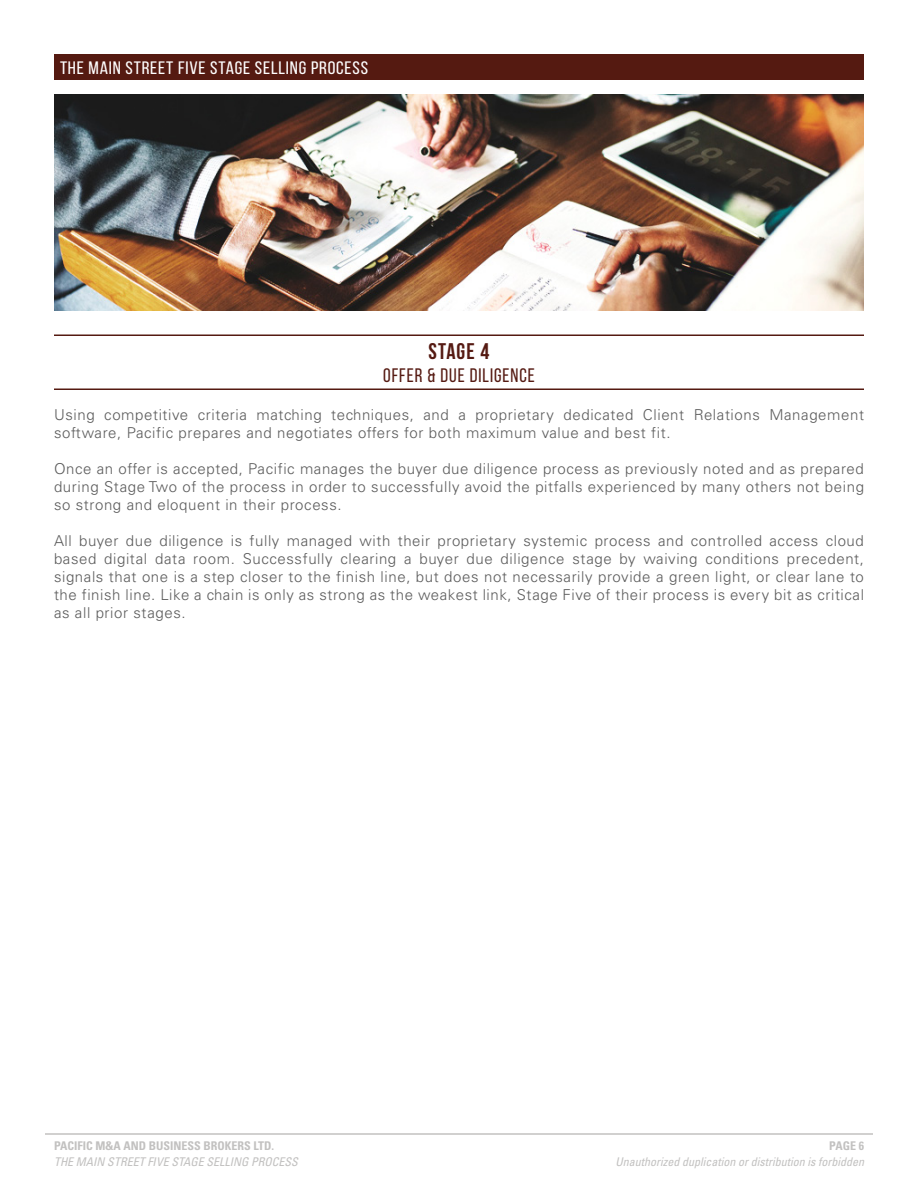
<style>
.page{position:relative;width:918px;height:1188px;background:#fff}
.page>*{position:absolute;margin:0;border:0;box-sizing:border-box;transform-origin:0 0}
.t1{font:700 22.5px "Bebas Neue";letter-spacing:.05em;color:#551a12}
.t2{font:19.5px "Bebas Neue";letter-spacing:.05em;color:#551a12}
.t3{font:18px "Bebas Neue";letter-spacing:.04em;color:#fff;scale:1.1 1}
.t4{font:300 15px/18px "Univers LT Std";letter-spacing:.04em;color:#5c5c5c;text-align:justify}
.t5{font:italic condensed 12px "Univers LT Std";color:#c2c1c0}
.t6{font:700 condensed 12px "Univers LT Std";color:#c2c1c0}
</style>
<div class="page">
<hr style="left:45px;top:1133px;width:828px;height:2px;background:#c2c1c0">
<div style="left:54px;top:54px;width:810px;height:26px;background:#551a11"></div>
<img style="left:54px;top:94px;width:810px;height:216px">
<hr style="left:54px;top:334px;width:810px;height:2px;background:#551a11">
<hr style="left:54px;top:388px;width:810px;height:2px;background:#551a11">
<p class="t3" style="left:60px;top:58px;width:282px">THE MAIN STREET FIVE STAGE SELLING PROCESS</p>
<h1 class="t1" style="left:429px;top:339px;width:62px">STAGE 4</h1>
<h2 class="t2" style="left:383px;top:365px;width:153px">OFFER &amp; DUE DILIGENCE</h2>
<p class="t4" style="left:54px;top:406px;width:812px">Using competitive criteria matching techniques, and a proprietary dedicated Client Relations Management software, Pacific prepares and negotiates offers for both maximum value and best fit.</p>
<p class="t4" style="left:54px;top:460px;width:812px">Once an offer is accepted, Pacific manages the buyer due diligence process as previously noted and as prepared during Stage Two of the process in order to successfully avoid the pitfalls experienced by many others not being so strong and eloquent in their process.</p>
<p class="t4" style="left:54px;top:532px;width:812px">All buyer due diligence is fully managed with their proprietary systemic process and controlled access cloud based digital data room. Successfully clearing a buyer due diligence stage by waiving conditions precedent, signals that one is a step closer to the finish line, but does not necessarily provide a green light, or clear lane to the finish line. Like a chain is only as strong as the weakest link, Stage Five of their process is every bit as critical as all prior stages.</p>
<p class="t6" style="left:54px;top:1139px;width:222px">PACIFIC M&amp;A AND BUSINESS BROKERS LTD.</p>
<p class="t5" style="left:54px;top:1154px;width:245px">THE MAIN STREET FIVE STAGE SELLING PROCESS</p>
<p class="t6" style="left:829px;top:1139px;width:36px">PAGE 6</p>
<p class="t5" style="left:615px;top:1154px;width:250px">Unauthorized duplication or distribution is forbidden</p>
</div>
